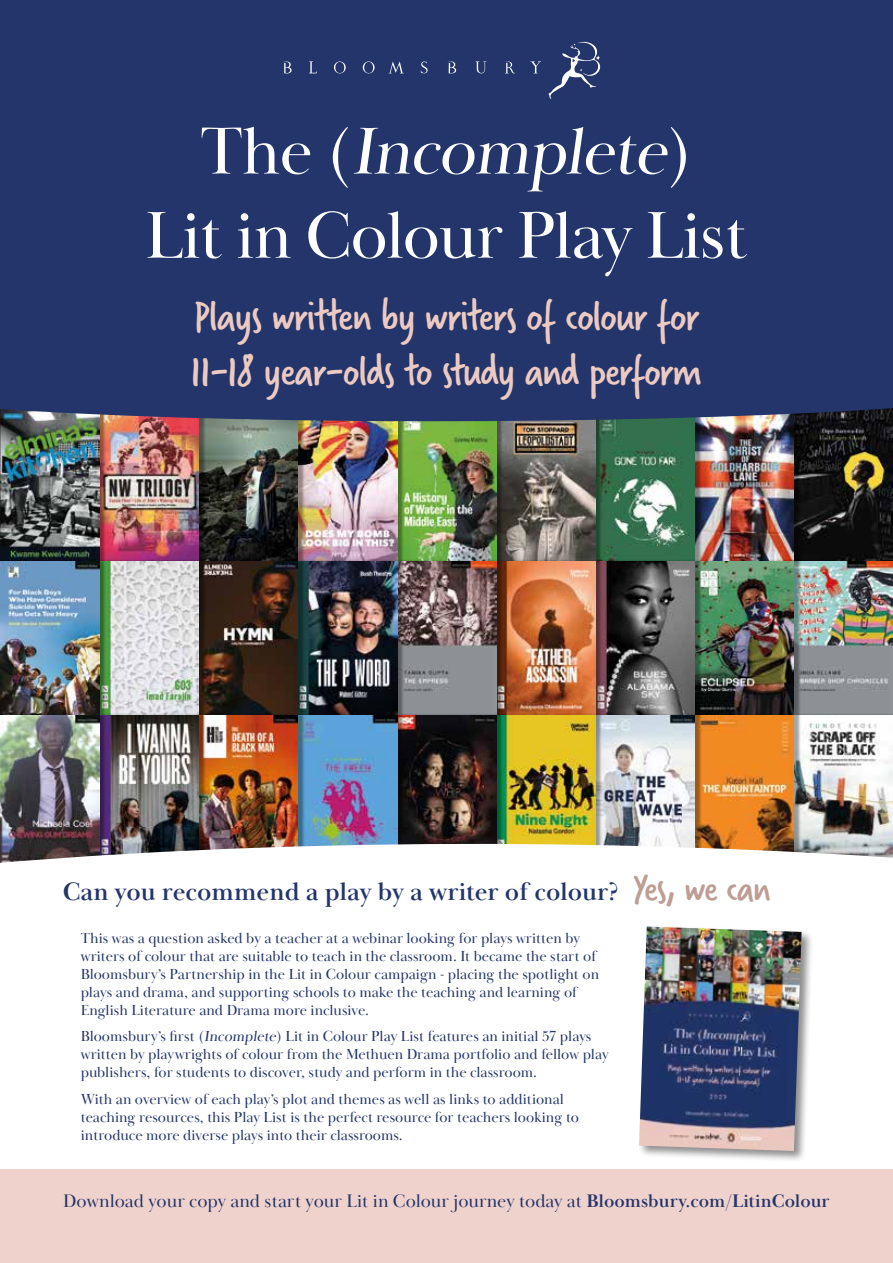
<style>
.page{position:relative;width:893px;height:1263px;background:#fff}
.page>*{position:absolute;margin:0;border:0;box-sizing:border-box;transform-origin:0 0}
.t1{font:68.4px/84.2px "Baskerville Display PT";letter-spacing:-.02em;color:#fff;text-align:center}
.t2{font:46.2px/55.3px "Verveine";letter-spacing:-.025em;color:#eccac2}
.t3{font:700 25.95px "Baskerville Display PT";color:#23356a}
.t4{font:18.75px "Baskerville Display PT";color:#23356a}
.t5{font:15px/18px "Baskerville Display PT";color:#23356a}
.s1{font-family:"Verveine";font-weight:400;font-size:42px;color:#be9d95}
.s2{font-weight:700}
</style>
<div class="page">
<img style="left:0;top:444px;width:893px;height:342px">
<div style="left:796px;top:559px;width:97px;height:159px;background:#000;opacity:.35"></div>
<div style="left:796px;top:713px;width:97px;height:158px;background:#000;opacity:.35"></div>
<div style="left:697px;top:406px;width:104px;height:158px;background:#000;opacity:.35"></div>
<div style="left:697px;top:559px;width:104px;height:159px;background:#000;opacity:.35"></div>
<div style="left:697px;top:713px;width:104px;height:158px;background:#000;opacity:.35"></div>
<div style="left:598px;top:406px;width:104px;height:158px;background:#000;opacity:.35"></div>
<div style="left:598px;top:559px;width:104px;height:159px;background:#000;opacity:.35"></div>
<div style="left:598px;top:713px;width:104px;height:158px;background:#000;opacity:.35"></div>
<div style="left:498px;top:406px;width:105px;height:158px;background:#000;opacity:.35"></div>
<div style="left:498px;top:559px;width:105px;height:159px;background:#000;opacity:.35"></div>
<div style="left:498px;top:713px;width:105px;height:158px;background:#000;opacity:.35"></div>
<div style="left:399px;top:406px;width:105px;height:158px;background:#000;opacity:.35"></div>
<div style="left:399px;top:559px;width:105px;height:159px;background:#000;opacity:.35"></div>
<div style="left:399px;top:713px;width:105px;height:158px;background:#000;opacity:.35"></div>
<div style="left:300px;top:406px;width:104px;height:158px;background:#000;opacity:.35"></div>
<div style="left:201px;top:406px;width:104px;height:158px;background:#000;opacity:.35"></div>
<div style="left:102px;top:406px;width:104px;height:158px;background:#000;opacity:.35"></div>
<div style="left:2px;top:406px;width:105px;height:158px;background:#000;opacity:.35"></div>
<div style="left:300px;top:559px;width:104px;height:159px;background:#000;opacity:.35"></div>
<div style="left:201px;top:559px;width:104px;height:159px;background:#000;opacity:.35"></div>
<div style="left:102px;top:559px;width:104px;height:159px;background:#000;opacity:.35"></div>
<div style="left:2px;top:559px;width:105px;height:159px;background:#000;opacity:.35"></div>
<div style="left:300px;top:713px;width:104px;height:158px;background:#000;opacity:.35"></div>
<div style="left:201px;top:713px;width:104px;height:158px;background:#000;opacity:.35"></div>
<div style="left:102px;top:713px;width:104px;height:158px;background:#000;opacity:.35"></div>
<div style="left:2px;top:713px;width:105px;height:158px;background:#000;opacity:.35"></div>
<img style="left:0;top:786px;width:893px;height:85px">
<div style="left:0;top:1169px;width:893px;height:94px;background:#f0d2cc"></div>
<div style="left:0;top:0;width:893px;height:444px;background:#23356a"></div>
<svg style="left:283px;top:61px;width:9px;height:12px"></svg>
<svg style="left:334px;top:61px;width:12px;height:12px"></svg>
<svg style="left:421px;top:61px;width:7px;height:12px"></svg>
<svg style="left:309px;top:61px;width:8px;height:12px"></svg>
<svg style="left:476px;top:61px;width:10px;height:12px"></svg>
<svg style="left:530px;top:61px;width:11px;height:12px"></svg>
<svg style="left:505px;top:61px;width:10px;height:12px"></svg>
<svg style="left:389px;top:61px;width:15px;height:12px"></svg>
<svg style="left:447px;top:61px;width:9px;height:12px"></svg>
<svg style="left:363px;top:61px;width:12px;height:12px"></svg>
<svg style="left:549px;top:42px;width:51px;height:57px;background:#42517f"></svg>
<div style="left:637px;top:925px;width:176px;height:238px;background:#000;opacity:.45"></div>
<img style="left:639px;top:926px;width:163px;height:225px">
<h1 class="t1" style="left:145px;top:111px;width:604px">T h e ( Incomplete)<br>Lit in Colour Play List</h1>
<h2 class="t2" style="left:191px;top:288px;width:513px">Plays written by writers of colour for<br>11-18 year-olds to study and perform</h2>
<h3 class="t3" style="left:63px;top:876px;width:709px">Can you recommend a play by a writer of colour? <span class="s1">Yes, we can</span></h3>
<p class="t5" style="left:81px;top:929px;width:520px">This was a question asked by a teacher at a webinar looking for plays written by writers of colour that are suitable to teach in the classroom. It became the start of Bloomsbury’s Partnership in the Lit in Colour campaign - placing the spotlight on plays and drama, and supporting schools to make the teaching and learning of English Literature and Drama more inclusive.</p>
<p class="t5" style="left:81px;top:1028px;width:529px">Bloomsbury’s first (Incomplete) Lit in Colour Play List features an initial 57 plays written by playwrights of colour from the Methuen Drama portfolio and fellow play publishers, for students to discover, study and perform in the classroom.</p>
<p class="t5" style="left:81px;top:1090px;width:500px">With an overview of each play’s plot and themes as well as links to additional teaching resources, this Play List is the perfect resource for teachers looking to introduce more diverse plays into their classrooms.</p>
<p class="t4" style="left:63px;top:1189px;width:768px">Download your copy and start your Lit in Colour journey today at <span class="s2">Bloomsbury.com/LitinColour</span></p>
</div>
